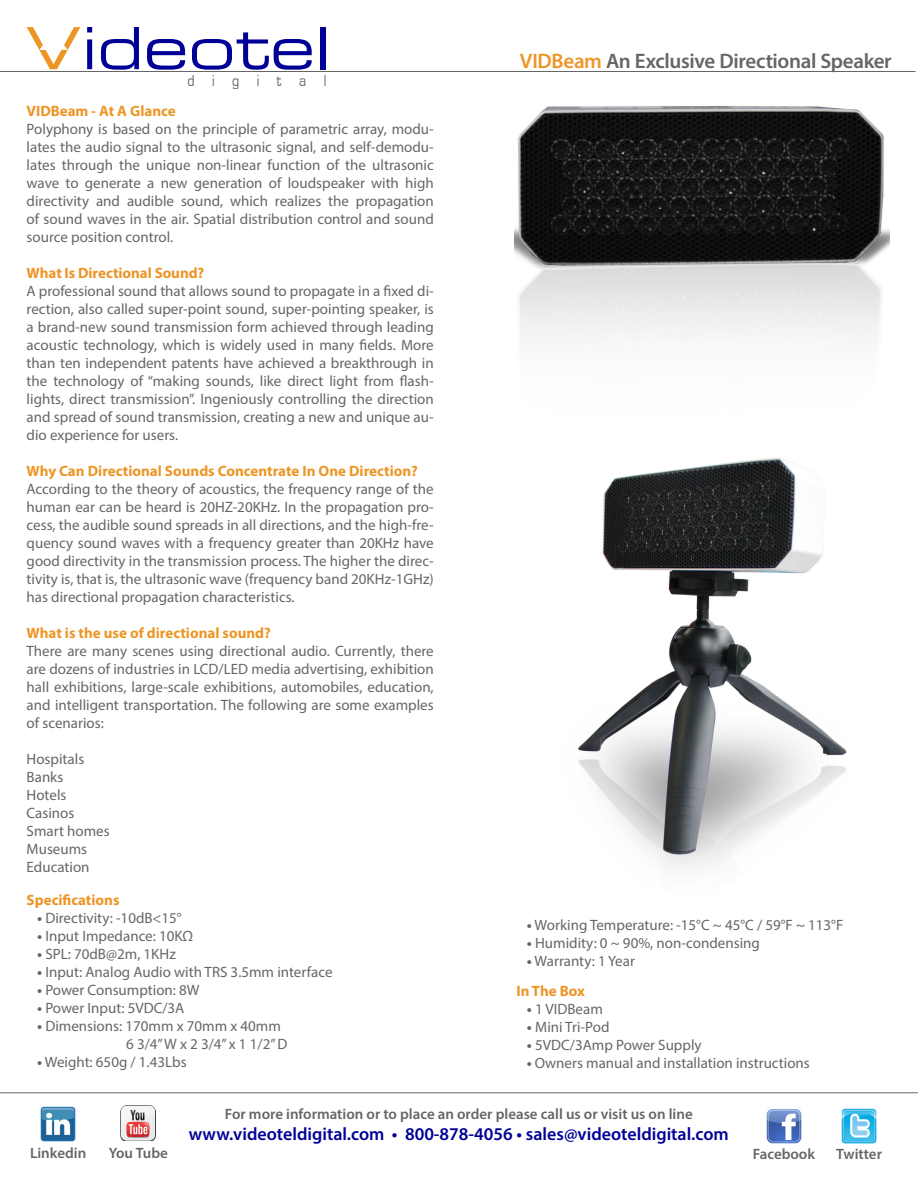
<style>
.page{position:relative;width:918px;height:1188px;background:#fff}
.page>*{position:absolute;margin:0;border:0;box-sizing:border-box;transform-origin:0 0}
.t1{font:600 21px "Myriad Pro";letter-spacing:-.015em;color:#666}
.t2{font:600 18px "Myriad Pro";color:#000096}
.t3{font:16.35px "Eurostile";letter-spacing:1.25em;color:#666;scale:.86 1}
.t4{font:15px/18px "Myriad Pro";color:#666;text-align:justify}
.t5{font:700 15px "Myriad Pro";color:#ec9626}
.t6{font:600 15px "Myriad Pro";color:#666}
.t7{font:700 15px "Myriad Pro";letter-spacing:-.005em;color:#ed9527}
.s1{color:#ed9527}
.s2{font-weight:700;font-style:italic}
</style>
<div class="page">
<div style="left:391px;top:1132px;width:7px;height:7px;border:3px solid #fff;border-radius:50%"></div>
<div style="left:516px;top:1132px;width:7px;height:7px;border:3px solid #fff;border-radius:50%"></div>
<svg style="left:523px;top:1092px;width:208px;height:1px"></svg>
<img style="left:515px;top:106px;width:375px;height:235px">
<svg style="left:87px;top:27px;width:5px;height:42px"></svg>
<svg style="left:101px;top:27px;width:38px;height:43px"></svg>
<svg style="left:147px;top:39px;width:38px;height:31px"></svg>
<svg style="left:192px;top:32px;width:120px;height:38px"></svg>
<div style="left:320px;top:27px;width:5px;height:42px;background:#000096"></div>
<svg style="left:27px;top:27px;width:53px;height:42px"></svg>
<hr style="left:0;top:71px;width:916px;height:1px;background:#666">
<hr style="left:0;top:1093px;width:918px;height:1px;background:#666">
<svg style="left:41px;top:1092px;width:345px;height:47px"></svg>
<img style="left:41px;top:1107px;width:35px;height:35px">
<img style="left:842px;top:1108px;width:35px;height:35px">
<img style="left:766px;top:1108px;width:35px;height:35px">
<img style="left:578px;top:458px;width:269px;height:375px">
<img style="left:121px;top:1106px;width:35px;height:35px">
<svg style="left:632px;top:833px;width:126px;height:35px"></svg>
<div style="left:526px;top:1006px;width:7px;height:7px;border:3px solid #fff;border-radius:50%"></div>
<div style="left:526px;top:1060px;width:7px;height:7px;border:3px solid #fff;border-radius:50%"></div>
<p class="t3" style="left:187px;top:72px;width:163px">digital</p>
<p class="t5" style="left:27px;top:101px;width:151px"><span class="s1">VIDBeam</span> - At A Glance</p>
<p class="t4" style="left:27px;top:120px;width:409px">Polyphony is based on the principle of parametric array, modu&shy;lates the audio signal to the ultrasonic signal, and self-demodu&shy;lates through the unique non-linear function of the ultrasonic wave to generate a new generation of loudspeaker with high directivity and audible sound, which realizes the propagation of sound waves in the air. Spatial distribution control and sound source position control.</p>
<p class="t7" style="left:27px;top:263px;width:179px">What Is Directional Sound?</p>
<p class="t4" style="left:27px;top:282px;width:409px">A professional sound that allows sound to propagate in a fixed di&shy;rection, also called super-point sound, super-pointing speaker, is a brand-new sound transmission form achieved through leading acoustic technology, which is widely used in many fields. More than ten independent patents have achieved a breakthrough in the technology of “making sounds, like direct light from flash&shy;lights, direct transmission”. Ingeniously controlling the direction and spread of sound transmission, creating a new and unique au&shy;dio experience for users.</p>
<p class="t5" style="left:27px;top:461px;width:393px">Why Can Directional Sounds Concentrate In One Direction?</p>
<p class="t4" style="left:27px;top:480px;width:409px">According to the theory of acoustics, the frequency range of the human ear can be heard is 20HZ-20KHz. In the propagation pro&shy;cess, the audible sound spreads in all directions, and the high-fre&shy;quency sound waves with a frequency greater than 20KHz have good directivity in the transmission process. The higher the direc&shy;tivity is, that is, the ultrasonic wave (frequency band 20KHz-1GHz) has directional propagation characteristics.</p>
<p class="t5" style="left:27px;top:623px;width:246px">What is the use of directional sound?</p>
<p class="t4" style="left:27px;top:642px;width:409px">There are many scenes using directional audio. Currently, there are dozens of industries in LCD/LED media advertising, exhibition hall exhibitions, large-scale exhibitions, automobiles, education, and intelligent transportation. The following are some examples of scenarios:</p>
<p class="t4" style="left:27px;top:750px;width:59px">Hospitals</p>
<p class="t4" style="left:27px;top:768px;width:38px">Banks</p>
<p class="t4" style="left:27px;top:786px;width:41px">Hotels</p>
<p class="t4" style="left:27px;top:804px;width:49px">Casinos</p>
<p class="t4" style="left:27px;top:822px;width:85px">Smart homes</p>
<p class="t4" style="left:27px;top:840px;width:62px">Museums</p>
<p class="t4" style="left:27px;top:858px;width:64px">Education</p>
<p class="t5" style="left:27px;top:890px;width:94px">Specifications</p>
<p class="t4" style="left:37px;top:909px;width:146px"><span class="s2">•</span> Directivity: -10dB&lt;15°</p>
<p class="t4" style="left:37px;top:927px;width:158px"><span class="s2">•</span> Input Impedance: 10KΩ</p>
<p class="t4" style="left:37px;top:945px;width:140px"><span class="s2">•</span> SPL: 70dB@2m, 1KHz</p>
<p class="t4" style="left:37px;top:963px;width:297px"><span class="s2">•</span> Input: Analog Audio with TRS 3.5mm interface</p>
<p class="t4" style="left:37px;top:981px;width:164px"><span class="s2">•</span> Power Consumption: 8W</p>
<p class="t4" style="left:37px;top:999px;width:149px"><span class="s2">•</span> Power Input: 5VDC/3A</p>
<p class="t4" style="left:37px;top:1017px;width:245px"><span class="s2">•</span> Dimensions: 170mm x 70mm x 40mm</p>
<p class="t4" style="left:126px;top:1035px;width:163px">6 3/4” W x 2 3/4” x 1 1/2” D</p>
<p class="t4" style="left:37px;top:1053px;width:151px"><span class="s2">•</span> Weight: 650g / 1.43Lbs</p>
<p class="t1" style="left:520px;top:48px;width:373px"><span class="s1">VIDBeam</span> An Exclusive Directional Speaker</p>
<p class="t4" style="left:527px;top:915px;width:318px"><span class="s2">•</span> Working Temperature: -15°C ~ 45°C / 59°F ~ 113°F</p>
<p class="t4" style="left:527px;top:933px;width:235px"><span class="s2">•</span> Humidity: 0 ~ 90%, non-condensing</p>
<p class="t4" style="left:527px;top:951px;width:110px"><span class="s2">•</span> Warranty: 1 Year</p>
<p class="t7" style="left:516px;top:981px;width:70px">In The Box</p>
<p class="t4" style="left:527px;top:999px;width:77px"><span class="s2">•</span> 1 VIDBeam</p>
<p class="t4" style="left:527px;top:1017px;width:84px"><span class="s2">•</span> Mini Tri-Pod</p>
<p class="t4" style="left:527px;top:1035px;width:176px"><span class="s2">•</span> 5VDC/3Amp Power Supply</p>
<p class="t4" style="left:527px;top:1053px;width:284px"><span class="s2">•</span> Owners manual and installation instructions</p>
<p class="t6" style="left:225px;top:1104px;width:469px">For more information or to place an order please call us or visit us on line</p>
<p class="t2" style="left:189px;top:1123px;width:541px">www.videoteldigital.com • 800-878-4056 • sales@videoteldigital.com</p>
<p class="t6" style="left:30px;top:1144px;width:58px">Linkedin</p>
<p class="t6" style="left:109px;top:1144px;width:60px">You Tube</p>
<p class="t6" style="left:753px;top:1144px;width:64px">Facebook</p>
<p class="t6" style="left:836px;top:1144px;width:47px">Twitter</p>
</div>
